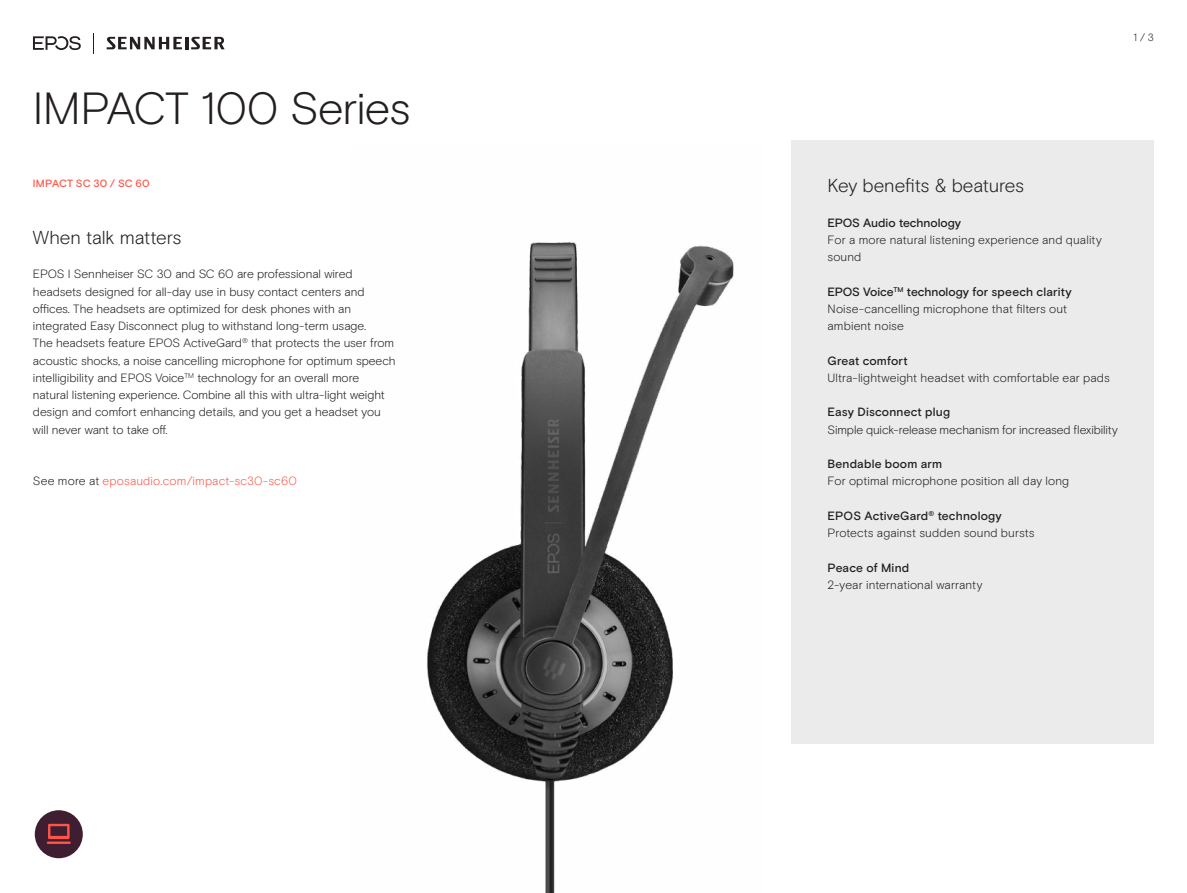
<style>
.page{position:relative;width:1187px;height:893px;background:#fff}
.page>*{position:absolute;margin:0;border:0;box-sizing:border-box;transform-origin:0 0}
.t1{font:300 45px "EPOS Basis";letter-spacing:-.025em;color:#231f20}
.t2{font:300 18.75px "EPOS Basis";letter-spacing:-.01em;color:#231f20}
.t3{font:300 12px/17.2px "EPOS Basis";color:#231f20}
.t4{font:500 12px "EPOS Basis";letter-spacing:.01em;color:#231f20}
.t5{font:300 12px "EPOS Basis";letter-spacing:.01em;color:#ff5549}
.t6{font:500 10.5px "EPOS Basis";letter-spacing:.01em;color:#ff5549}
.t7{font:300 10.5px "EPOS Basis";color:#231f20}
.s1{color:#231f20}
.s2{font-weight:500}
</style>
<div class="page">
<img style="left:427px;top:242px;width:307px;height:651px">
<svg style="left:93px;top:33px;width:1px;height:20px"></svg>
<svg style="left:107px;top:37px;width:118px;height:12px"></svg>
<svg style="left:33px;top:36px;width:48px;height:14px"></svg>
<div style="left:791px;top:140px;width:362px;height:604px;background:#ebebeb"></div>
<div style="left:35px;top:810px;width:48px;height:48px;background:#3f1e31;border-radius:50%"></div>
<svg style="left:48px;top:824px;width:22px;height:15px"></svg>
<hr style="left:47px;top:841px;width:24px;height:3px;background:#ff5549">
<h1 class="t1" style="left:33px;top:82px;width:379px">IMPACT 100 Series</h1>
<p class="t6" style="left:33px;top:177px;width:118px">IMPACT SC 30 / SC 60</p>
<h2 class="t2" style="left:33px;top:226px;width:150px">When talk matters</h2>
<p class="t3" style="left:33px;top:266px;width:364px">EPOS I Sennheiser SC 30 and SC 60 are professional wired headsets designed for all-day use in busy contact centers and offices. The headsets are optimized for desk phones with an integrated Easy Disconnect plug to withstand long-term usage.<br>The headsets feature EPOS ActiveGard<sup>®</sup> that protects the user from acoustic shocks, a noise cancelling microphone for optimum speech intelligibility and EPOS Voice<sup>TM</sup> technology for an overall more natural listening experience. Combine all this with ultra-light weight design and comfort enhancing details, and you get a headset you will never want to take off.</p>
<p class="t5" style="left:33px;top:474px;width:265px"><span class="s1">See more at</span> eposaudio.com/impact-sc30-sc60</p>
<p class="t7" style="left:1133px;top:31px;width:22px">1 / 3</p>
<h2 class="t2" style="left:827px;top:174px;width:198px">Key benefits &amp; beatures</h2>
<p class="t4" style="left:827px;top:215px;width:135px">EPOS Audio technology</p>
<p class="t3" style="left:827px;top:231px;width:276px">For a more natural listening experience and quality sound</p>
<p class="t3" style="left:827px;top:283px;width:246px"><span class="s2">EPOS Voice</span><sup>TM</sup> <span class="s2">technology for speech clarity<br></span>Noise-cancelling microphone that filters out ambient noise</p>
<p class="t4" style="left:827px;top:353px;width:82px">Great comfort</p>
<p class="t3" style="left:827px;top:369px;width:284px">Ultra-lightweight headset with comfortable ear pads</p>
<p class="t4" style="left:827px;top:405px;width:124px">Easy Disconnect plug</p>
<p class="t3" style="left:827px;top:421px;width:292px">Simple quick-release mechanism for increased flexibility</p>
<p class="t4" style="left:827px;top:457px;width:116px">Bendable boom arm</p>
<p class="t3" style="left:827px;top:473px;width:243px">For optimal microphone position all day long</p>
<p class="t3" style="left:827px;top:507px;width:209px"><span class="s2">EPOS ActiveGard</span><sup>®</sup> <span class="s2">technology<br></span>Protects against sudden sound bursts</p>
<p class="t4" style="left:827px;top:560px;width:83px">Peace of Mind</p>
<p class="t3" style="left:827px;top:576px;width:156px">2-year international warranty</p>
</div>
